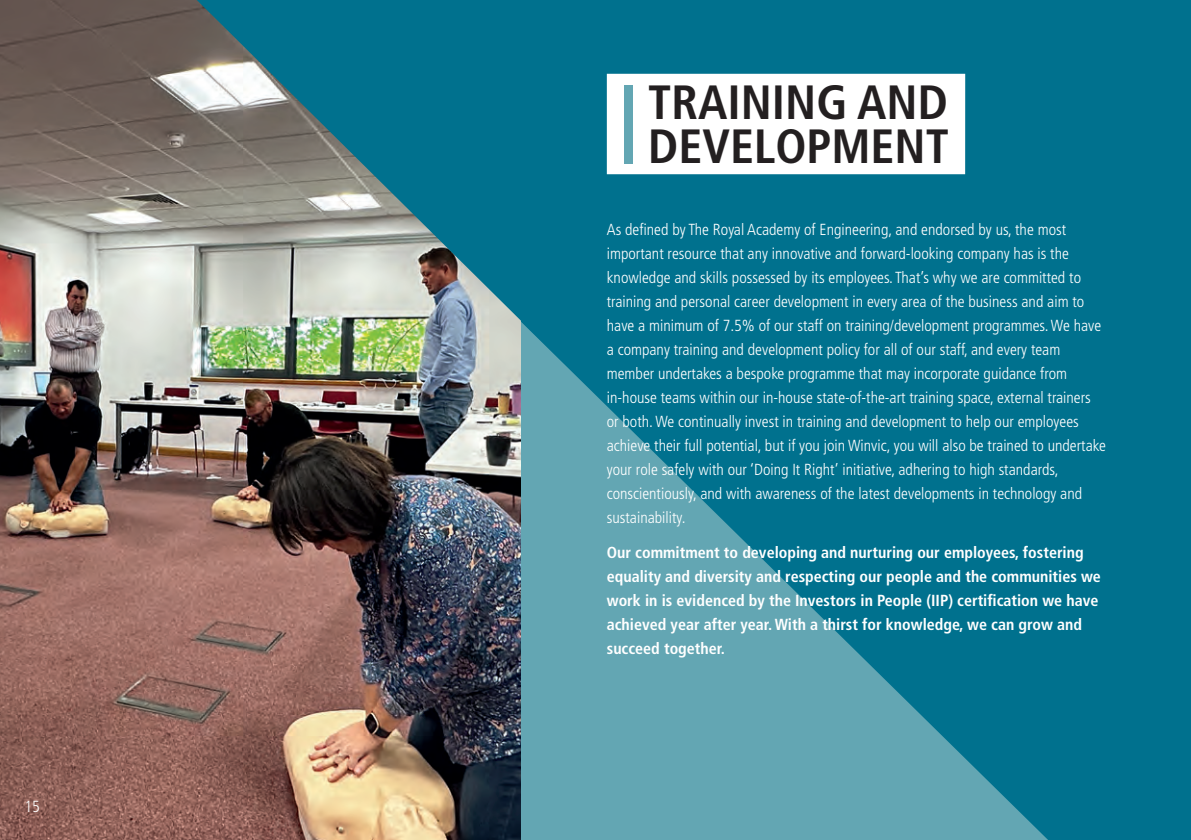
<style>
.page{position:relative;width:1191px;height:840px;background:#fff}
.page>*{position:absolute;margin:0;border:0;box-sizing:border-box;transform-origin:0 0}
.t1{font:700 condensed 48px/44px "Frutiger LT Std";color:#231f20}
.t2{font:300 condensed 16px/24px "Frutiger LT Std";color:#fff}
.t3{font:700 condensed 16px/24px "Frutiger LT Std";color:#fff}
</style>
<div class="page">
<div style="left:0;top:0;width:1191px;height:839px;background:#00718e"></div>
<svg style="left:520px;top:363px;width:527px;height:476px;fill:#63a6b3"></svg>
<div style="left:607px;top:74px;width:358px;height:100px;background:#fff"></div>
<div style="left:624px;top:85px;width:8px;height:78px;background:#63a6b3"></div>
<img style="left:0;top:0;width:520px;height:839px">
<svg style="left:197px;top:0;width:366px;height:363px"></svg>
<p class="t2" style="left:24px;top:794px;width:17px">15</p>
<h1 class="t1" style="left:648px;top:80px;width:302px">TRAINING AND<br>DEVELOPMENT</h1>
<p class="t2" style="left:607px;top:217px;width:500px">As defined by The Royal Academy of Engineering, and endorsed by us, the most important resource that any innovative and forward-looking company has is the knowledge and skills possessed by its employees. That’s why we are committed to training and personal career development in every area of the business and aim to have a minimum of 7.5% of our staff on training/development programmes. We have a company training and development policy for all of our staff, and every team member undertakes a bespoke programme that may incorporate guidance from in-house teams within our in-house state-of-the-art training space, external trainers or both. We continually invest in training and development to help our employees achieve their full potential, but if you join Winvic, you will also be trained to undertake your role safely with our ‘Doing It Right’ initiative, adhering to high standards, conscientiously, and with awareness of the latest developments in technology and sustainability.</p>
<p class="t3" style="left:607px;top:540px;width:495px">Our commitment to developing and nurturing our employees, fostering equality and diversity and respecting our people and the communities we work in is evidenced by the Investors in People (IIP) certification we have achieved year after year. With a thirst for knowledge, we can grow and succeed together.</p>
</div>
